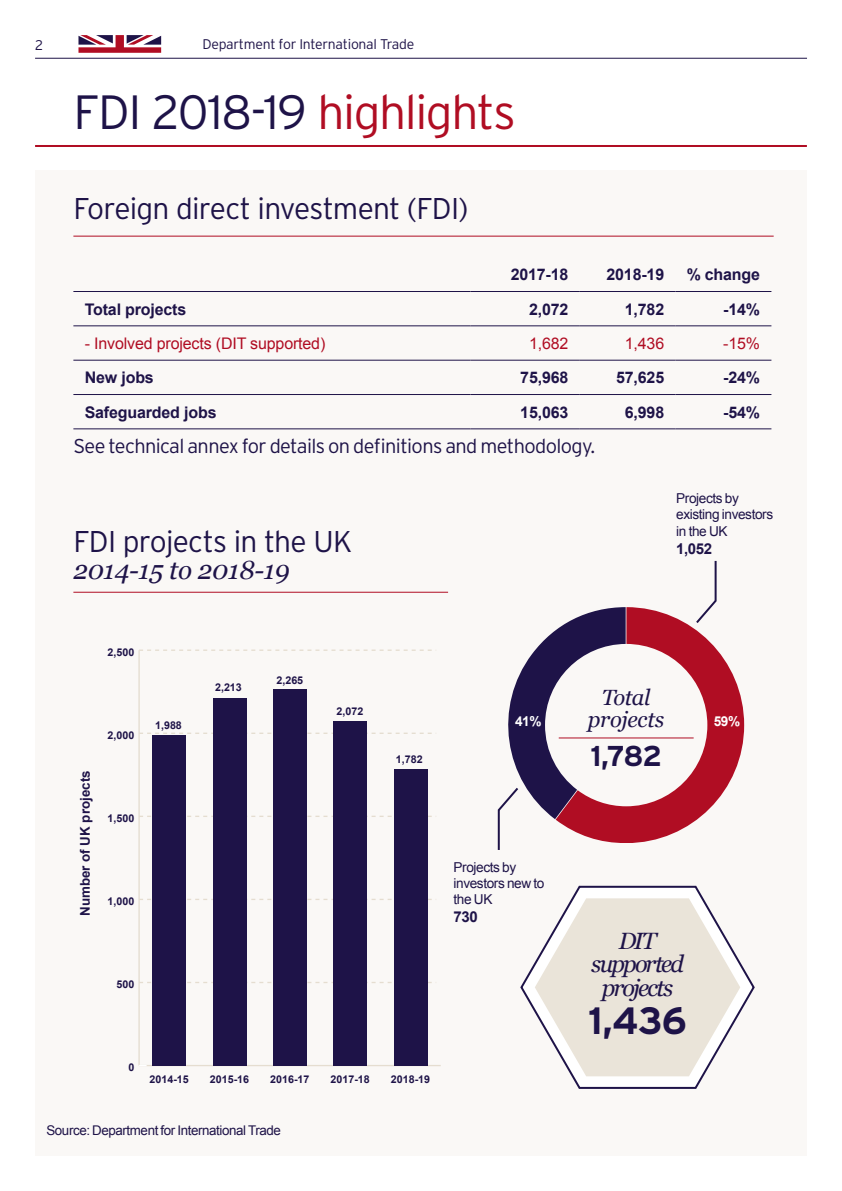
<style>
.page{position:relative;width:842px;height:1191px;background:#fff}
.page>*{position:absolute;margin:0;border:0;box-sizing:border-box;transform-origin:0 0}
.Pull_Out_-_Title_lig{font:300 48px "Interstate";letter-spacing:-.03em;color:#1e1348}
.t1{font:700 38px "Interstate";color:#1e1348}
.Pull_Out_-_Title_lig-2{font:300 30px "Interstate";letter-spacing:-.03em;color:#1e1348}
.Pull_Out_-_Title_lig-3{font:700 28.6px "Interstate";color:#1e1348}
.Pull_Out_-_Subtitle{font:italic 26.2px "Georgia";letter-spacing:-.01em;color:#1e1348}
.t2{font:italic 23.6px/23.6px "Georgia";letter-spacing:-.075em;color:#1e1348;text-align:center}
.Pull_Out_-_Subtitle-2{font:italic 22px/22px "Georgia";letter-spacing:-.02em;color:#1e1348;text-align:center}
.Intro_text_Sub_para{font:300 20px "Interstate";letter-spacing:-.03em;color:#1e1348}
.Table_text_8pt{font:700 16px "Arial";letter-spacing:-.01em;color:#1e1348}
.Table_text_8pt-2{font:16px "Arial";letter-spacing:-.01em;color:#b00d23}
.Body_copy_10pt{font:700 15px "Arial";letter-spacing:-.03em;color:#1e1348}
.t3{font:300 14px "Interstate";letter-spacing:-.02em;color:#1e1348}
.Body_copy_10pt-2{font:13.6px/16.4px "Arial";letter-spacing:-.03em;color:#1e1348}
.Body_copy_10pt-3{font:700 13.6px "Arial";color:#fff}
.Body_copy_10pt-4{font:13.4px "Arial";letter-spacing:-.03em;color:#1e1348}
.t4{font:700 13.4px "Arial";color:#1e1348}
.t5{font:700 10.6px "Arial";color:#1e1348}
.s1{color:#b00d23}
</style>
<div class="page">
<div style="left:35px;top:170px;width:772px;height:985px;background:#faf8f6"></div>
<hr style="left:73px;top:236px;width:701px;height:1px;background:#b00d23">
<hr style="left:73px;top:291px;width:398px;height:1px;background:#1e1348">
<hr style="left:471px;top:291px;width:109px;height:1px;background:#1e1348">
<hr style="left:580px;top:291px;width:96px;height:1px;background:#1e1348">
<hr style="left:676px;top:291px;width:95px;height:1px;background:#1e1348">
<hr style="left:73px;top:325px;width:398px;height:1px;background:#1e1348">
<hr style="left:471px;top:325px;width:109px;height:1px;background:#1e1348">
<hr style="left:580px;top:325px;width:96px;height:1px;background:#1e1348">
<hr style="left:676px;top:325px;width:95px;height:1px;background:#1e1348">
<hr style="left:73px;top:394px;width:398px;height:1px;background:#1e1348">
<hr style="left:471px;top:394px;width:109px;height:1px;background:#1e1348">
<hr style="left:580px;top:394px;width:96px;height:1px;background:#1e1348">
<hr style="left:676px;top:394px;width:95px;height:1px;background:#1e1348">
<hr style="left:73px;top:360px;width:398px;height:1px;background:#1e1348">
<hr style="left:471px;top:360px;width:109px;height:1px;background:#1e1348">
<hr style="left:580px;top:360px;width:96px;height:1px;background:#1e1348">
<hr style="left:676px;top:360px;width:95px;height:1px;background:#1e1348">
<hr style="left:73px;top:428px;width:398px;height:1px;background:#1e1348">
<hr style="left:471px;top:428px;width:109px;height:1px;background:#1e1348">
<hr style="left:580px;top:428px;width:96px;height:1px;background:#1e1348">
<hr style="left:676px;top:428px;width:95px;height:1px;background:#1e1348">
<hr style="left:139px;top:1065px;width:302px;height:1px;background:#e5ddd0">
<hr style="left:138px;top:650px;width:2px;height:415px;background:#e5ddd0">
<svg style="left:140px;top:981px;width:296px;height:2px"></svg>
<svg style="left:140px;top:898px;width:296px;height:2px"></svg>
<svg style="left:140px;top:815px;width:296px;height:2px"></svg>
<svg style="left:140px;top:732px;width:292px;height:2px"></svg>
<svg style="left:139px;top:649px;width:293px;height:2px"></svg>
<div style="left:152px;top:735px;width:34px;height:330px;background:#1e1348"></div>
<div style="left:213px;top:698px;width:33px;height:367px;background:#1e1348"></div>
<div style="left:273px;top:689px;width:34px;height:376px;background:#1e1348"></div>
<div style="left:333px;top:721px;width:34px;height:344px;background:#1e1348"></div>
<div style="left:394px;top:769px;width:33px;height:296px;background:#1e1348"></div>
<hr style="left:73px;top:592px;width:375px;height:1px;background:#b00d23">
<svg style="left:520px;top:885px;width:235px;height:204px"></svg>
<svg style="left:535px;top:898px;width:205px;height:178px"></svg>
<hr style="left:35px;top:145px;width:772px;height:2px;background:#b00d23">
<svg style="left:626px;top:607px;width:118px;height:235px"></svg>
<svg style="left:497px;top:607px;width:129px;height:243px"></svg>
<svg style="left:694px;top:560px;width:24px;height:65px"></svg>
<hr style="left:35px;top:58px;width:772px;height:1px;background:#1e1348">
<svg style="left:78px;top:35px;width:83px;height:18px"></svg>
<p class="t3" style="left:35px;top:36px;width:9px">2</p>
<p class="t3" style="left:202px;top:36px;width:213px">Department for International Trade</p>
<p class="Pull_Out_-_Title_lig" style="left:73px;top:83px;width:444px">FDI 2018-19 <span class="s1">highlights</span></p>
<p class="Pull_Out_-_Title_lig-2" style="left:73px;top:190px;width:397px">Foreign direct investment (FDI)</p>
<p class="Table_text_8pt" style="left:511px;top:264px;width:59px">2017-18</p>
<p class="Table_text_8pt" style="left:606px;top:264px;width:59px">2018-19</p>
<p class="Table_text_8pt" style="left:687px;top:264px;width:75px">% change</p>
<p class="Table_text_8pt" style="left:85px;top:298px;width:103px">Total projects</p>
<p class="Table_text_8pt" style="left:529px;top:298px;width:41px">2,072</p>
<p class="Table_text_8pt" style="left:625px;top:298px;width:41px">1,782</p>
<p class="Table_text_8pt" style="left:723px;top:298px;width:38px">-14%</p>
<p class="Table_text_8pt-2" style="left:85px;top:333px;width:242px">- Involved projects (DIT supported)</p>
<p class="Table_text_8pt-2" style="left:529px;top:333px;width:41px">1,682</p>
<p class="Table_text_8pt-2" style="left:625px;top:333px;width:41px">1,436</p>
<p class="Table_text_8pt-2" style="left:723px;top:333px;width:38px">-15%</p>
<p class="Table_text_8pt" style="left:85px;top:367px;width:71px">New jobs</p>
<p class="Table_text_8pt" style="left:520px;top:367px;width:50px">75,968</p>
<p class="Table_text_8pt" style="left:616px;top:367px;width:50px">57,625</p>
<p class="Table_text_8pt" style="left:723px;top:367px;width:38px">-24%</p>
<p class="Table_text_8pt" style="left:85px;top:401px;width:133px">Safeguarded jobs</p>
<p class="Table_text_8pt" style="left:520px;top:401px;width:50px">15,063</p>
<p class="Table_text_8pt" style="left:625px;top:401px;width:41px">6,998</p>
<p class="Table_text_8pt" style="left:723px;top:401px;width:38px">-54%</p>
<p class="Intro_text_Sub_para" style="left:73px;top:434px;width:523px">See technical annex for details on definitions and methodology.</p>
<p class="Pull_Out_-_Title_lig-2" style="left:73px;top:523px;width:281px">FDI projects in the UK</p>
<p class="Pull_Out_-_Subtitle" style="left:73px;top:550px;width:218px">2014-15 to 2018-19</p>
<p class="Body_copy_10pt-2" style="left:676px;top:490px;width:98px">Projects by existing investors in the UK</p>
<p class="Body_copy_10pt" style="left:676px;top:538px;width:37px">1,052</p>
<p class="t5" style="left:108px;top:645px;width:28px">2,500</p>
<p class="t4" style="left:76px;top:916px;width:147px;rotate:-90deg">Number of UK projects</p>
<p class="t5" style="left:108px;top:728px;width:28px">2,000</p>
<p class="t5" style="left:108px;top:811px;width:28px">1,500</p>
<p class="t5" style="left:108px;top:894px;width:28px">1,000</p>
<p class="t5" style="left:155px;top:718px;width:28px">1,988</p>
<p class="t5" style="left:117px;top:977px;width:19px">500</p>
<p class="t5" style="left:215px;top:680px;width:28px">2,213</p>
<p class="t5" style="left:276px;top:673px;width:28px">2,265</p>
<p class="t5" style="left:337px;top:704px;width:28px">2,072</p>
<p class="t5" style="left:396px;top:752px;width:28px">1,782</p>
<p class="t5" style="left:128px;top:1060px;width:7px">0</p>
<p class="t5" style="left:150px;top:1072px;width:41px">2014-15</p>
<p class="t5" style="left:210px;top:1072px;width:41px">2015-16</p>
<p class="t5" style="left:270px;top:1072px;width:41px">2016-17</p>
<p class="t5" style="left:331px;top:1072px;width:41px">2017-18</p>
<p class="t5" style="left:391px;top:1072px;width:41px">2018-19</p>
<p class="Body_copy_10pt-4" style="left:46px;top:1121px;width:236px">Source: Department for International Trade</p>
<p class="Pull_Out_-_Subtitle-2" style="left:588px;top:685px;width:78px">Total projects</p>
<p class="Pull_Out_-_Title_lig-3" style="left:590px;top:739px;width:73px">1,782</p>
<p class="Body_copy_10pt-3" style="left:515px;top:712px;width:28px">41%</p>
<p class="Body_copy_10pt-3" style="left:714px;top:712px;width:28px">59%</p>
<p class="Body_copy_10pt-2" style="left:454px;top:858px;width:92px">Projects by investors new to the UK</p>
<p class="Body_copy_10pt" style="left:454px;top:907px;width:26px">730</p>
<h3 class="t2" style="left:591px;top:928px;width:95px">DIT supported projects</h3>
<h2 class="t1" style="left:588px;top:997px;width:100px">1,436</h2>
</div>
